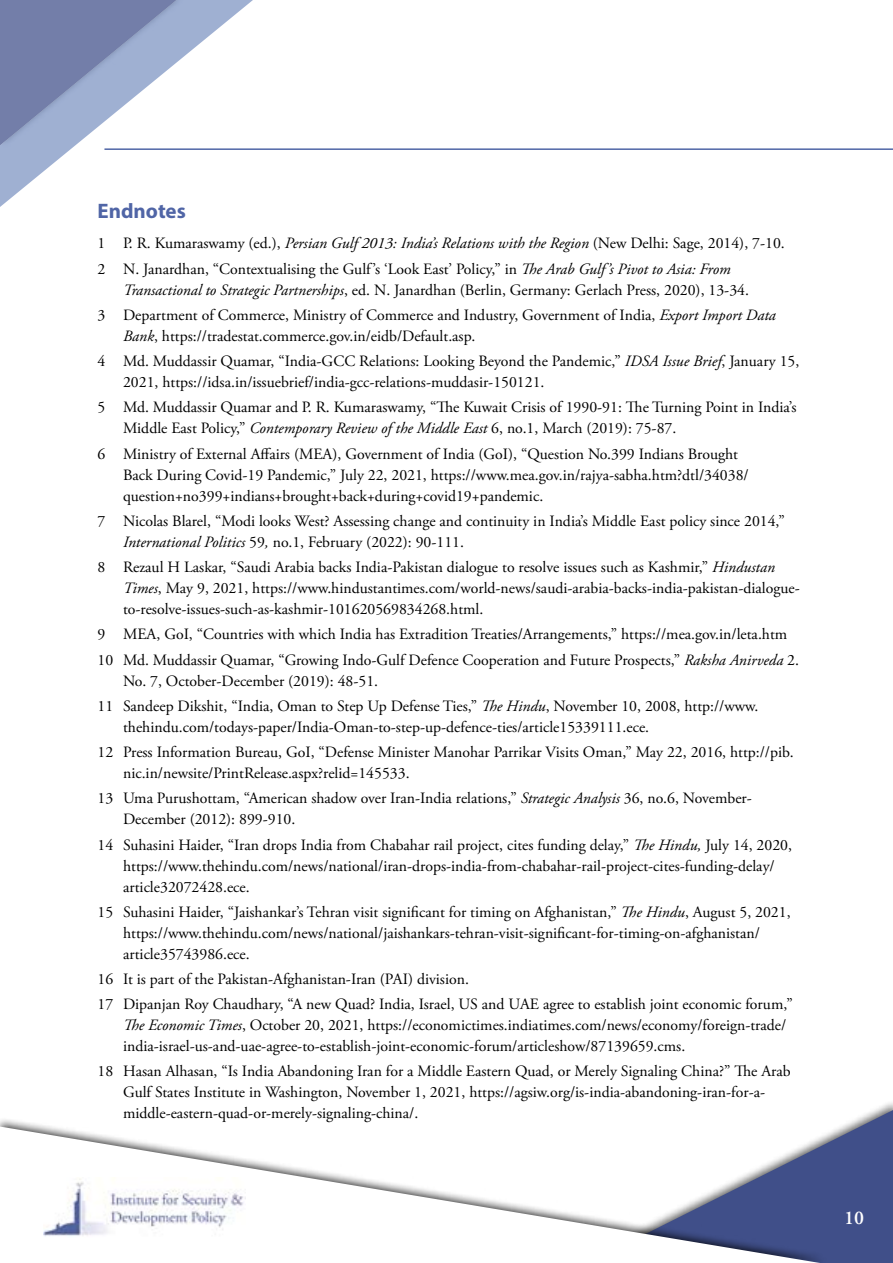
<style>
.page{position:relative;width:893px;height:1263px;background:#fff}
.page>*{position:absolute;margin:0;border:0;box-sizing:border-box;transform-origin:0 0}
.t1{font:700 21px "Myriad Pro";color:#5065a6}
.t2{font:600 19.5px "Adobe Garamond Pro";color:#fff}
.t3{font:15.75px/25.2px "Adobe Garamond Pro";color:#000}
.s1{font-style:italic}
</style>
<div class="page">
<hr style="left:104px;top:148px;width:789px;height:2px;background:#5066a7">
<svg style="left:829px;top:1110px;width:64px;height:153px;background:#505e92"></svg>
<div style="left:0;top:1116px;width:829px;height:147px;background:#000;opacity:.75"></div>
<svg style="left:0;top:1126px;width:820px;height:137px"></svg>
<svg style="left:0;top:0;width:253px;height:207px"></svg>
<img style="left:44px;top:1177px;width:202px;height:60px">
<h1 class="t1" style="left:98px;top:197px;width:90px">Endnotes</h1>
<p class="t3" style="left:98px;top:231px;width:689px">1 P. R. Kumaraswamy (ed.), <span class="s1">Persian Gulf 2013: India’s Relations with the Region</span> (New Delhi: Sage, 2014), 7-10.<br>2 N. Janardhan, “Contextualising the Gulf’s ‘Look East’ Policy,” in <span class="s1">The Arab Gulf’s Pivot to Asia: From</span></p>
<p class="t3" style="left:98px;top:277px;width:680px;text-align:center"><span class="s1">Transactional to Strategic Partnerships</span>, ed. N. Janardhan (Berlin, Germany: Gerlach Press, 2020), 13-34.<br>3 Department of Commerce, Ministry of Commerce and Industry, Government of India, <span class="s1">Export Import Data</span></p>
<p class="t3" style="left:98px;top:324px;width:703px;text-indent:26px"><span class="s1">Bank</span>, https://tradestat.commerce.gov.in/eidb/Default.asp.<br>4 Md. Muddassir Quamar, “India-GCC Relations: Looking Beyond the Pandemic,” <span class="s1">IDSA Issue Brief</span>, January 15,</p>
<p class="t3" style="left:98px;top:370px;width:700px;text-indent:26px">2021, https://idsa.in/issuebrief/india-gcc-relations-muddasir-150121.<br>5 Md. Muddassir Quamar and P. R. Kumaraswamy, “The Kuwait Crisis of 1990-91: The Turning Point in India’s</p>
<p class="t3" style="left:98px;top:416px;width:642px;text-indent:26px">Middle East Policy,” <span class="s1">Contemporary Review of the Middle East</span> 6, no.1, March (2019): 75-87.<br>6 Ministry of External Affairs (MEA), Government of India (GoI), “Question No.399 Indians Brought</p>
<p class="t3" style="left:123px;top:465px;width:627px;line-height:21px">Back During Covid-19 Pandemic,” July 22, 2021, https://www.mea.gov.in/rajya-sabha.htm?dtl/34038/ question+no399+indians+brought+back+during+covid19+pandemic.</p>
<p class="t3" style="left:123px;top:511px;width:663px;line-height:21px;text-indent:-26px">7 Nicolas Blarel, “Modi looks West? Assessing change and continuity in India’s Middle East policy since 2014,”<br><span class="s1">International Politics</span> 59<span class="s1">,</span> no.1, February (2022): 90-111.</p>
<p class="t3" style="left:123px;top:557px;width:678px;line-height:21px;text-indent:-26px">8 Rezaul H Laskar, “Saudi Arabia backs India-Pakistan dialogue to resolve issues such as Kashmir,” <span class="s1">Hindustan<br>Times</span>, May 9, 2021, https://www.hindustantimes.com/world-news/saudi-arabia-backs-india-pakistan-dialogue&shy;to-resolve-issues-such-as-kashmir-101620569834268.html.</p>
<p class="t3" style="left:98px;top:622px;width:703px">9 MEA, GoI, “Countries with which India has Extradition Treaties/Arrangements,” https://mea.gov.in/leta.htm<br>10 Md. Muddassir Quamar, “Growing Indo-Gulf Defence Cooperation and Future Prospects,” <span class="s1">Raksha Anirveda</span> 2.</p>
<p class="t3" style="left:98px;top:668px;width:662px;text-indent:26px">No. 7, October-December (2019): 48-51.<br>11 Sandeep Dikshit, “India, Oman to Step Up Defense Ties,” <span class="s1">The Hindu</span>, November 10, 2008, http://www.</p>
<p class="t3" style="left:98px;top:715px;width:698px;text-indent:26px">thehindu.com/todays-paper/India-Oman-to-step-up-defence-ties/article15339111.ece.<br>12 Press Information Bureau, GoI, “Defense Minister Manohar Parrikar Visits Oman,” May 22, 2016, http://pib.</p>
<p class="t3" style="left:98px;top:761px;width:656px;text-indent:26px">nic.in/newsite/PrintRelease.aspx?relid=145533.<br>13 Uma Purushottam, “American shadow over Iran-India relations,” <span class="s1">Strategic Analysis</span> 36, no.6, November-</p>
<p class="t3" style="left:98px;top:807px;width:696px;text-indent:26px">December (2012): 899-910.<br>14 Suhasini Haider, “Iran drops India from Chabahar rail project, cites funding delay,” <span class="s1">The Hindu,</span> July 14, 2020,</p>
<p class="t3" style="left:123px;top:855px;width:653px;line-height:21px">https://www.thehindu.com/news/national/iran-drops-india-from-chabahar-rail-project-cites-funding-delay/ article32072428.ece.</p>
<p class="t3" style="left:123px;top:902px;width:669px;line-height:21px;text-indent:-26px">15 Suhasini Haider, “Jaishankar’s Tehran visit significant for timing on Afghanistan,” <span class="s1">The Hindu</span>, August 5, 2021, https://www.thehindu.com/news/national/jaishankars-tehran-visit-significant-for-timing-on-afghanistan/ article35743986.ece.</p>
<p class="t3" style="left:98px;top:967px;width:697px">16 It is part of the Pakistan-Afghanistan-Iran (PAI) division.<br>17 Dipanjan Roy Chaudhary, “A new Quad? India, Israel, US and UAE agree to establish joint economic forum,”</p>
<p class="t3" style="left:123px;top:1015px;width:665px;line-height:21px"><span class="s1">The Economic Times</span>, October 20, 2021, https://economictimes.indiatimes.com/news/economy/foreign-trade/ india-israel-us-and-uae-agree-to-establish-joint-economic-forum/articleshow/87139659.cms.</p>
<p class="t3" style="left:123px;top:1061px;width:669px;line-height:21px;text-indent:-26px">18 Hasan Alhasan, “Is India Abandoning Iran for a Middle Eastern Quad, or Merely Signaling China?” The Arab<br>Gulf States Institute in Washington, November 1, 2021, https://agsiw.org/is-india-abandoning-iran-for-a&shy;middle-eastern-quad-or-merely-signaling-china/.</p>
<p class="t2" style="left:844px;top:1206px;width:21px">10</p>
</div>
